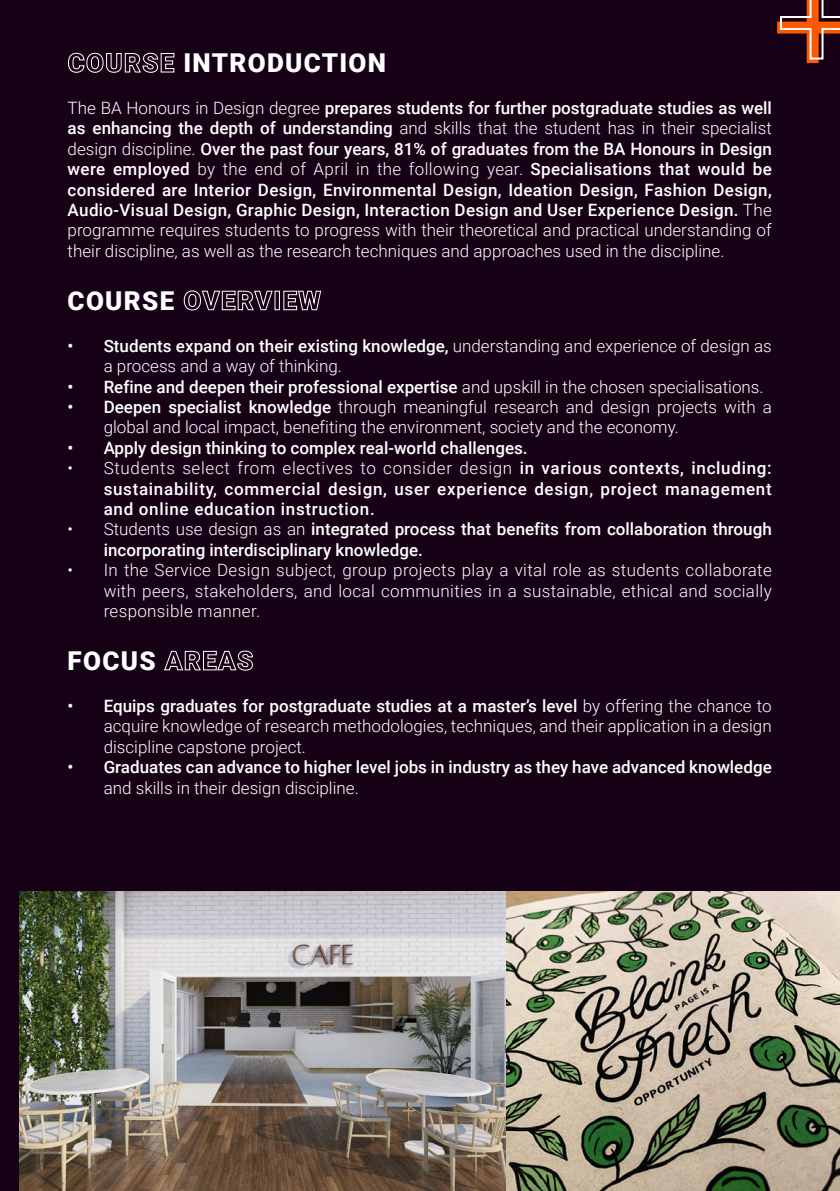
<style>
.page{position:relative;width:840px;height:1191px;background:#fff}
.page>*{position:absolute;margin:0;border:0;box-sizing:border-box;transform-origin:0 0}
.t1{font:900 26px "Roboto";letter-spacing:.05em;color:#fff}
.t2{font:500 17px/20.4px "Roboto";color:#fff;text-align:justify}
.t3{font:300 17px/20.4px "Roboto";color:#fff}
.s1{font-weight:300}
.s2{font-weight:500}
</style>
<div class="page">
<div style="left:0;top:0;width:839px;height:1191px;background:#160116"></div>
<img style="left:19px;top:891px;width:820px;height:300px">
<svg style="left:68px;top:52px;width:107px;height:21px"></svg>
<svg style="left:183px;top:290px;width:90px;height:21px"></svg>
<div style="left:274px;top:291px;width:6px;height:19px;border:1px solid #fff"></div>
<svg style="left:283px;top:290px;width:38px;height:21px"></svg>
<svg style="left:164px;top:650px;width:89px;height:21px"></svg>
<svg style="left:777px;top:0;width:62px;height:63px"></svg>
<h1 class="t1" style="left:183px;top:45px;width:204px">INTRODUCTION</h1>
<p class="t2" style="left:68px;top:97px;width:705px"><span class="s1">The BA Honours in Design degree</span> prepares students for further postgraduate studies as well as enhancing the depth of understanding <span class="s1">and skills that the student has in their specialist design discipline.</span> Over the past four years, 81% of graduates from the BA Honours in Design were employed <span class="s1">by the end of April in the following year.</span> Specialisations that would be considered are Interior Design, Environmental Design, Ideation Design, Fashion Design, Audio-Visual Design, Graphic Design, Interaction Design and User Experience Design. <span class="s1">The programme requires students to progress with their theoretical and practical understanding of their discipline, as well as the research techniques and approaches used in the discipline.</span></p>
<h1 class="t1" style="left:68px;top:282px;width:108px">COURSE</h1>
<p class="t3" style="left:104px;top:335px;width:669px;text-indent:-36px"><span class="s2">• Students expand on their existing knowledge,</span> understanding and experience of design as a process and a way of thinking.</p>
<p class="t2" style="left:68px;top:376px;width:697px">• Refine and deepen their professional expertise <span class="s1">and upskill in the chosen specialisations.</span></p>
<p class="t3" style="left:104px;top:396px;width:669px;text-indent:-36px"><span class="s2">• Deepen specialist knowledge</span> through meaningful research and design projects with a global and local impact, benefiting the environment, society and the economy.</p>
<p class="t2" style="left:68px;top:437px;width:461px">• Apply design thinking to complex real-world challenges.</p>
<p class="t2" style="left:104px;top:457px;width:669px;text-indent:-36px"><span class="s1">• Students select from electives to consider design</span> in various contexts, including: sustainability, commercial design, user experience design, project management and online education instruction.</p>
<p class="t2" style="left:104px;top:518px;width:669px;text-indent:-36px"><span class="s1">• Students use design as an</span> integrated process that benefits from collaboration through incorporating interdisciplinary knowledge.</p>
<p class="t3" style="left:104px;top:559px;width:669px;text-align:justify;text-indent:-36px">• In the Service Design subject, group projects play a vital role as students collaborate with peers, stakeholders, and local communities in a sustainable, ethical and socially responsible manner.</p>
<h1 class="t1" style="left:68px;top:642px;width:89px">FOCUS</h1>
<p class="t3" style="left:104px;top:695px;width:669px;text-align:justify;text-indent:-36px"><span class="s2">• Equips graduates for postgraduate studies at a master’s level</span> by offering the chance to acquire knowledge of research methodologies, techniques, and their application in a design discipline capstone project.</p>
<p class="t2" style="left:68px;top:756px;width:705px">• Graduates can advance to higher level jobs in industry as they have advanced knowledge</p>
<p class="t3" style="left:104px;top:776px;width:256px">and skills in their design discipline.</p>
</div>
